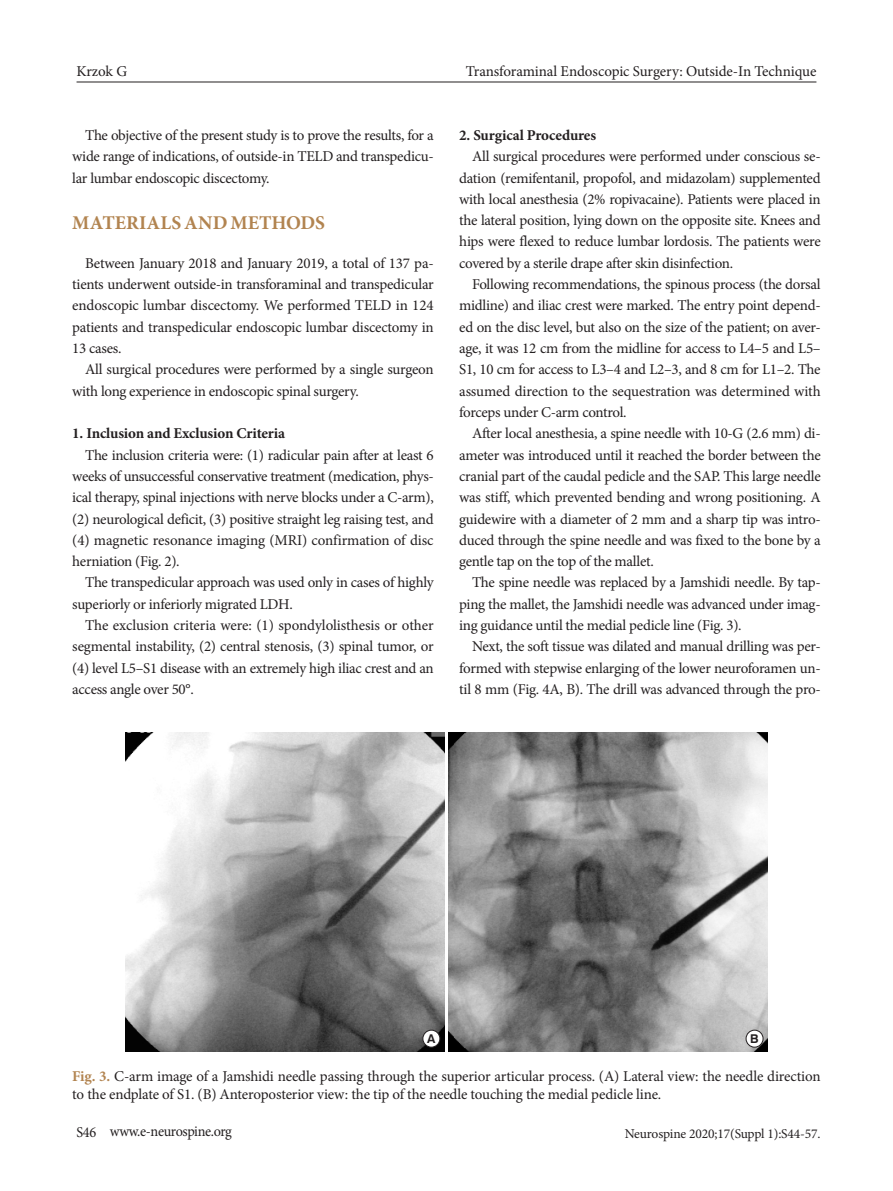
<style>
.page{position:relative;width:893px;height:1191px;background:#fff}
.page>*{position:absolute;margin:0;border:0;box-sizing:border-box;transform-origin:0 0}
.대제목{font:700 19.5px "Minion Pro";color:#b28450}
.본문{font:15px/21.3px "Minion Pro";letter-spacing:-.02em;color:#231f20;text-align:justify}
.표그림캡션{font:15px/18px "Minion Pro";letter-spacing:-.01em;color:#231f20}
.중제목{font:700 15px "Minion Pro";letter-spacing:-.01em;color:#231f20}
.본문-2{font:15px "Minion Pro";letter-spacing:-.02em;color:#231f20;scale:.95 1}
.doi_번호{font:13.5px "Minion Pro";letter-spacing:-.01em;color:#231f20}
.t1{font:700 12.15px "Swiss 721 BT";color:#231f20}
.s1{font-weight:700;color:#b28450}
</style>
<div class="page">
<hr style="left:77px;top:82px;width:739px;height:1px;background:#231f20">
<img style="left:125px;top:732px;width:319px;height:319px">
<img style="left:449px;top:732px;width:318px;height:319px">
<div style="left:423px;top:1030px;width:17px;height:17px;background:#fff;border-radius:50%"></div>
<div style="left:423px;top:1030px;width:17px;height:17px;border:1px solid #231f20;border-radius:50%"></div>
<div style="left:746px;top:1030px;width:17px;height:17px;background:#fff;border-radius:50%"></div>
<div style="left:746px;top:1030px;width:17px;height:17px;border:1px solid #231f20;border-radius:50%"></div>
<p class="본문" style="left:77px;top:61px;width:52px">Krzok G</p>
<p class="본문" style="left:466px;top:61px;width:352px">Transforaminal Endoscopic Surgery: Outside-In Technique</p>
<p class="본문" style="left:72px;top:125px;width:363px;text-indent:13px">The objective of the present study is to prove the results, for a wide range of indications, of outside-in TELD and transpedicu&shy;lar lumbar endoscopic discectomy.</p>
<p class="대제목" style="left:72px;top:209px;width:254px">MATERIALS AND METHODS</p>
<p class="본문" style="left:72px;top:252px;width:363px;text-indent:13px">Between January 2018 and January 2019, a total of 137 pa&shy;tients underwent outside-in transforaminal and transpedicular endoscopic lumbar discectomy. We performed TELD in 124 patients and transpedicular endoscopic lumbar discectomy in 13 cases.</p>
<p class="본문" style="left:72px;top:359px;width:363px;text-indent:13px">All surgical procedures were performed by a single surgeon with long experience in endoscopic spinal surgery.</p>
<p class="중제목" style="left:72px;top:423px;width:214px">1. Inclusion and Exclusion Criteria</p>
<p class="본문" style="left:72px;top:444px;width:363px;text-indent:13px">The inclusion criteria were: (1) radicular pain after at least 6 weeks of unsuccessful conservative treatment (medication, phys&shy;ical therapy, spinal injections with nerve blocks under a C-arm), (2) neurological deficit, (3) positive straight leg raising test, and (4) magnetic resonance imaging (MRI) confirmation of disc herniation (Fig. 2).</p>
<p class="본문" style="left:72px;top:572px;width:363px;text-indent:13px">The transpedicular approach was used only in cases of highly superiorly or inferiorly migrated LDH.</p>
<p class="본문" style="left:72px;top:614px;width:363px;text-indent:13px">The exclusion criteria were: (1) spondylolisthesis or other segmental instability, (2) central stenosis, (3) spinal tumor, or (4) level L5–S1 disease with an extremely high iliac crest and an access angle over 50°.</p>
<p class="중제목" style="left:459px;top:125px;width:138px">2. Surgical Procedures</p>
<p class="본문" style="left:459px;top:146px;width:363px;text-indent:13px">All surgical procedures were performed under conscious se&shy;dation (remifentanil, propofol, and midazolam) supplemented with local anesthesia (2% ropivacaine). Patients were placed in the lateral position, lying down on the opposite site. Knees and hips were flexed to reduce lumbar lordosis. The patients were covered by a sterile drape after skin disinfection.</p>
<p class="본문" style="left:459px;top:274px;width:363px;text-indent:13px">Following recommendations, the spinous process (the dorsal midline) and iliac crest were marked. The entry point depend&shy;ed on the disc level, but also on the size of the patient; on aver&shy;age, it was 12 cm from the midline for access to L4–5 and L5– S1, 10 cm for access to L3–4 and L2–3, and 8 cm for L1–2. The assumed direction to the sequestration was determined with forceps under C-arm control.</p>
<p class="본문" style="left:459px;top:423px;width:363px;text-indent:13px">After local anesthesia, a spine needle with 10-G (2.6 mm) di&shy;ameter was introduced until it reached the border between the cranial part of the caudal pedicle and the SAP. This large needle was stiff, which prevented bending and wrong positioning. A guidewire with a diameter of 2 mm and a sharp tip was intro&shy;duced through the spine needle and was fixed to the bone by a gentle tap on the top of the mallet.</p>
<p class="본문" style="left:459px;top:572px;width:363px;text-indent:13px">The spine needle was replaced by a Jamshidi needle. By tap&shy;ping the mallet, the Jamshidi needle was advanced under imag&shy;ing guidance until the medial pedicle line (Fig. 3).</p>
<p class="본문" style="left:459px;top:636px;width:363px;text-indent:13px">Next, the soft tissue was dilated and manual drilling was per&shy;formed with stepwise enlarging of the lower neuroforamen un&shy;til 8 mm (Fig. 4A, B). The drill was advanced through the pro-</p>
<p class="t1" style="left:427px;top:1031px;width:10px">A</p>
<p class="t1" style="left:750px;top:1031px;width:10px">B</p>
<p class="표그림캡션" style="left:72px;top:1067px;width:750px"><span class="s1">Fig. 3.</span> C-arm image of a Jamshidi needle passing through the superior articular process. (A) Lateral view: the needle direction to the endplate of S1. (B) Anteroposterior view: the tip of the needle touching the medial pedicle line.</p>
<p class="본문-2" style="left:77px;top:1121px;width:165px">S46 www.e-neurospine.org</p>
<p class="doi_번호" style="left:625px;top:1124px;width:197px">Neurospine 2020;17(Suppl 1):S44-57.</p>
</div>
